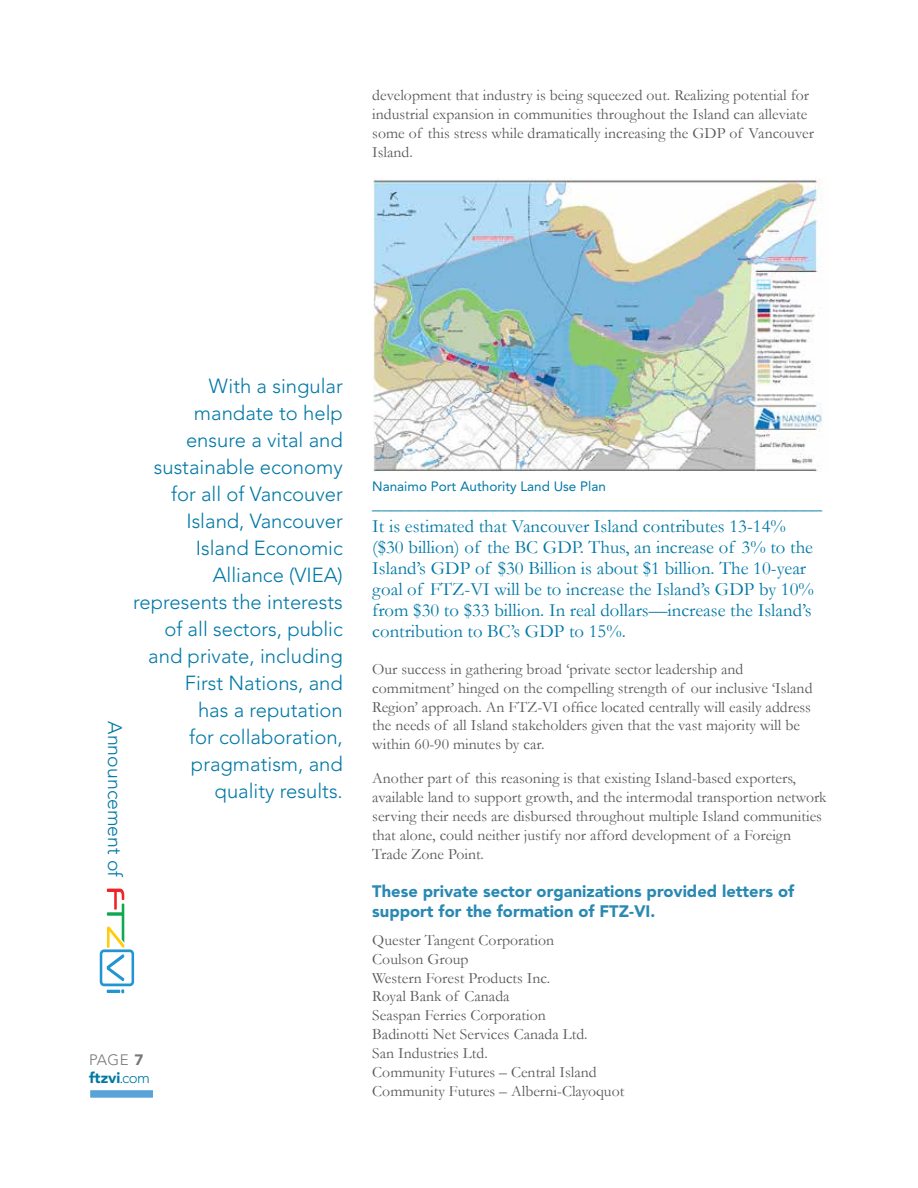
<style>
.page{position:relative;width:918px;height:1188px;background:#fff}
.page>*{position:absolute;margin:0;border:0;box-sizing:border-box;transform-origin:0 0}
.t1{font:300 20.25px/27px "Avenir LT Std";color:#0078a5;text-align:right}
.t2{font:300 19.5px "Avenir LT Std";color:#0078a5}
.t3{font:18.75px/21px "Garamond";color:#0078a5}
.t4{font:900 16.5px/20.2px "Avenir LT Std";color:#2989b3}
.t5{font:15.75px/18.9px "Garamond";color:#58595b}
.t6{font:900 15px/18px "Avenir LT Std";color:#0078a5}
.t7{font:13.5px "Avenir LT Std";color:#0078a5}
.s1{font-weight:300;color:#77787b}
.s2{color:#77787b}
.s3{font-weight:300}
</style>
<div class="page">
<div style="left:90px;top:1090px;width:63px;height:8px;background:#59a3da"></div>
<svg style="left:100px;top:889px;width:34px;height:104px"></svg>
<img style="left:373px;top:178px;width:450px;height:294px">
<p class="t5" style="left:372px;top:86px;width:443px">development that industry is being squeezed out. Realizing potential for industrial expansion in communities throughout the Island can alleviate some of this stress while dramatically increasing the GDP of Vancouver Island.</p>
<p class="t2" style="left:126px;top:721px;width:158px;rotate:90deg">Announcement of</p>
<p class="t1" style="left:133px;top:373px;width:211px">With a singular mandate to help ensure a vital and sustainable economy for all of Vancouver<br>Island, Vancouver<br>Island Economic<br>Alliance (VIEA) represents the interests of all sectors, public and private, including<br>First Nations, and<br>has a reputation<br>for collaboration, pragmatism, and quality results.</p>
<p class="t6" style="left:89px;top:1051px;width:62px"><span class="s1">PAGE</span> <span class="s2">7 </span>ftzvi<span class="s3">.com</span></p>
<p class="t7" style="left:372px;top:478px;width:235px">Nanaimo Port Authority Land Use Plan</p>
<p class="t3" style="left:372px;top:491px;width:452px;line-height:23.2px">________________________________________________<br>It is estimated that Vancouver Island contributes 13-14%</p>
<p class="t3" style="left:372px;top:536px;width:443px">($30 billion) of the BC GDP. Thus, an increase of 3% to the Island’s GDP of $30 Billion is about $1 billion. The 10-year goal of FTZ-VI will be to increase the Island’s GDP by 10% from $30 to $33 billion. In real dollars—increase the Island’s contribution to BC’s GDP to 15%.</p>
<p class="t5" style="left:372px;top:659px;width:442px">Our success in gathering broad ‘private sector leadership and commitment’ hinged on the compelling strength of our inclusive ‘Island Region’ approach. An FTZ-VI office located centrally will easily address the needs of all Island stakeholders given that the vast majority will be within 60-90 minutes by car.</p>
<p class="t5" style="left:372px;top:768px;width:456px">Another part of this reasoning is that existing Island-based exporters, available land to support growth, and the intermodal transportion network serving their needs are disbursed throughout multiple Island communities that alone, could neither justify nor afford development of a Foreign Trade Zone Point.</p>
<p class="t4" style="left:372px;top:881px;width:423px">These private sector organizations provided letters of support for the formation of FTZ-VI.</p>
<p class="t5" style="left:372px;top:930px;width:254px">Quester Tangent Corporation<br>Coulson Group<br>Western Forest Products Inc.<br>Royal Bank of Canada<br>Seaspan Ferries Corporation<br>Badinotti Net Services Canada Ltd.<br>San Industries Ltd.<br>Community Futures – Central Island<br>Community Futures – Alberni-Clayoquot</p>
</div>
